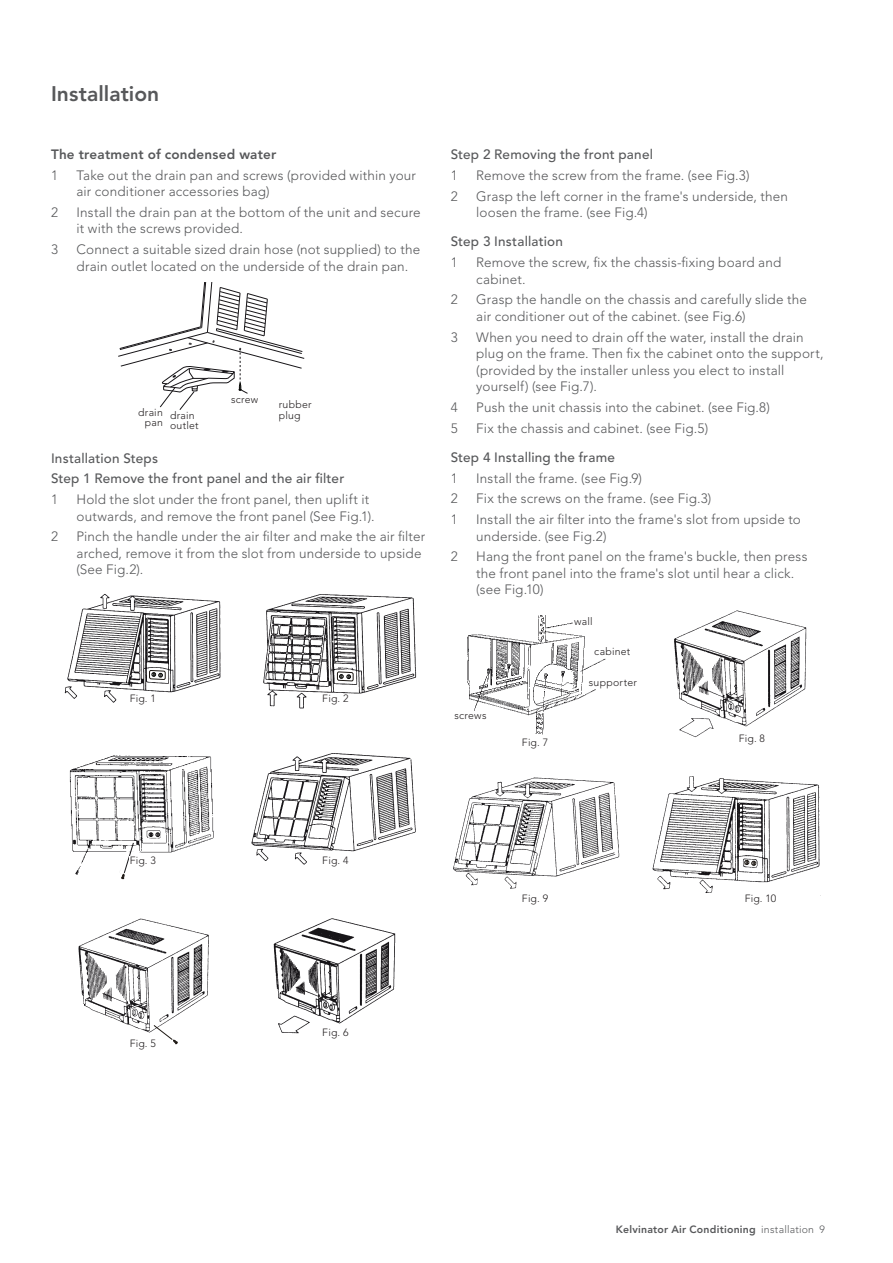
<style>
.page{position:relative;width:893px;height:1263px;background:#fff}
.page>*{position:absolute;margin:0;border:0;box-sizing:border-box;transform-origin:0 0}
.t1{font:800 21px "Avenir LT";color:#57585a}
.t2{font:300 13.5px/16.5px "Avenir LT";letter-spacing:.01em;color:#57585a}
.t3{font:500 13.5px/20.7px "Avenir LT";letter-spacing:.015em;color:#57585a}
.t4{font:800 13.5px "Avenir LT";letter-spacing:.015em;color:#57585a}
.t5{font:300 10.5px/10.5px "Avenir LT";letter-spacing:.02em;color:#231f20;text-align:right}
.t6{font:800 10.5px "Avenir LT";letter-spacing:.025em;color:#57585a}
.s1{font-weight:300}
</style>
<div class="page">
<img style="left:652px;top:776px;width:168px;height:117px">
<svg style="left:744px;top:859px;width:13px;height:11px"></svg>
<img style="left:467px;top:615px;width:139px;height:120px">
<img style="left:674px;top:610px;width:133px;height:128px">
<svg style="left:789px;top:725px;width:18px;height:13px"></svg>
<img style="left:453px;top:777px;width:167px;height:112px">
<div style="left:515px;top:851px;width:13px;height:11px;background:#fff"></div>
<svg style="left:118px;top:282px;width:187px;height:128px"></svg>
<svg style="left:64px;top:594px;width:353px;height:115px"></svg>
<img style="left:69px;top:755px;width:145px;height:120px">
<svg style="left:147px;top:831px;width:14px;height:7px"></svg>
<svg style="left:118px;top:832px;width:21px;height:47px"></svg>
<img style="left:273px;top:918px;width:123px;height:116px">
<img style="left:251px;top:753px;width:165px;height:112px">
<svg style="left:78px;top:918px;width:131px;height:127px"></svg>
<div style="left:130px;top:694px;width:108px;height:25px;background:#fff"></div>
<div style="left:739px;top:734px;width:50px;height:20px;background:#fff"></div>
<div style="left:130px;top:856px;width:108px;height:24px;background:#fff"></div>
<div style="left:130px;top:1039px;width:32px;height:18px;background:#fff"></div>
<div style="left:322px;top:694px;width:109px;height:25px;background:#fff"></div>
<div style="left:322px;top:856px;width:109px;height:24px;background:#fff"></div>
<div style="left:322px;top:1028px;width:109px;height:24px;background:#fff"></div>
<div style="left:574px;top:617px;width:47px;height:12px;background:#fff"></div>
<div style="left:594px;top:643px;width:47px;height:12px;background:#fff"></div>
<div style="left:589px;top:674px;width:51px;height:15px;background:#fff"></div>
<div style="left:454px;top:711px;width:51px;height:14px;background:#fff"></div>
<h1 class="t1" style="left:51px;top:81px;width:110px">Installation</h1>
<p class="t4" style="left:51px;top:146px;width:227px">The treatment of condensed water</p>
<p class="t2" style="left:51px;top:167px;width:9px">1</p>
<p class="t2" style="left:77px;top:167px;width:341px">Take out the drain pan and screws (provided within your air conditioner accessories bag)</p>
<p class="t2" style="left:51px;top:204px;width:9px">2</p>
<p class="t2" style="left:77px;top:204px;width:346px">Install the drain pan at the bottom of the unit and secure it with the screws provided.</p>
<p class="t2" style="left:51px;top:241px;width:9px">3</p>
<p class="t2" style="left:77px;top:241px;width:345px">Connect a suitable sized drain hose (not supplied) to the drain outlet located on the underside of the drain pan.</p>
<p class="t5" style="left:231px;top:394px;width:29px">screw</p>
<p class="t5" style="left:279px;top:399px;width:34px">rubber</p>
<p class="t5" style="left:138px;top:407px;width:26px">drain pan</p>
<p class="t5" style="left:170px;top:410px;width:26px">drain</p>
<p class="t5" style="left:279px;top:410px;width:23px">plug</p>
<p class="t5" style="left:170px;top:421px;width:30px">outlet</p>
<p class="t3" style="left:51px;top:448px;width:295px">Installation Steps<br>Step 1 Remove the front panel and the air filter</p>
<p class="t2" style="left:51px;top:491px;width:9px">1</p>
<p class="t2" style="left:77px;top:491px;width:299px">Hold the slot under the front panel, then uplift it outwards, and remove the front panel (See Fig.1).</p>
<p class="t2" style="left:51px;top:529px;width:9px">2</p>
<p class="t2" style="left:77px;top:529px;width:350px">Pinch the handle under the air filter and make the air filter arched, remove it from the slot from underside to upside (See Fig.2).</p>
<p class="t5" style="left:130px;top:693px;width:28px">Fig. 1</p>
<p class="t5" style="left:322px;top:693px;width:28px">Fig. 2</p>
<p class="t3" style="left:451px;top:144px;width:204px">Step 2 Removing the front panel</p>
<p class="t2" style="left:451px;top:167px;width:9px">1</p>
<p class="t2" style="left:476px;top:167px;width:275px">Remove the screw from the frame. (see Fig.3)</p>
<p class="t2" style="left:451px;top:188px;width:9px">2</p>
<p class="t2" style="left:476px;top:188px;width:313px">Grasp the left corner in the frame's underside, then loosen the frame. (see Fig.4)</p>
<p class="t3" style="left:451px;top:232px;width:114px">Step 3 Installation</p>
<p class="t2" style="left:451px;top:254px;width:9px">1</p>
<p class="t2" style="left:476px;top:254px;width:307px">Remove the screw, fix the chassis-fixing board and cabinet.</p>
<p class="t2" style="left:451px;top:292px;width:9px">2</p>
<p class="t2" style="left:476px;top:292px;width:332px">Grasp the handle on the chassis and carefully slide the air conditioner out of the cabinet. (see Fig.6)</p>
<p class="t2" style="left:451px;top:329px;width:9px">3</p>
<p class="t2" style="left:476px;top:329px;width:349px">When you need to drain off the water, install the drain plug on the frame. Then fix the cabinet onto the support, (provided by the installer unless you elect to install yourself) (see Fig.7).</p>
<p class="t2" style="left:451px;top:399px;width:9px">4</p>
<p class="t2" style="left:476px;top:399px;width:295px">Push the unit chassis into the cabinet. (see Fig.8)</p>
<p class="t2" style="left:451px;top:420px;width:9px">5</p>
<p class="t2" style="left:476px;top:420px;width:234px">Fix the chassis and cabinet. (see Fig.5)</p>
<p class="t3" style="left:451px;top:447px;width:166px">Step 4 Installing the frame</p>
<p class="t2" style="left:451px;top:470px;width:9px">1</p>
<p class="t2" style="left:476px;top:470px;width:167px">Install the frame. (see Fig.9)</p>
<p class="t2" style="left:451px;top:491px;width:9px">2</p>
<p class="t2" style="left:476px;top:491px;width:237px">Fix the screws on the frame. (see Fig.3)</p>
<p class="t2" style="left:451px;top:511px;width:9px">1</p>
<p class="t2" style="left:476px;top:511px;width:326px">Install the air filter into the frame's slot from upside to underside. (see Fig.2)</p>
<p class="t2" style="left:451px;top:549px;width:9px">2</p>
<p class="t2" style="left:476px;top:549px;width:333px">Hang the front panel on the frame's buckle, then press the front panel into the frame's slot until hear a click. (see Fig.10)</p>
<p class="t5" style="left:574px;top:616px;width:20px">wall</p>
<p class="t5" style="left:454px;top:710px;width:34px">screws</p>
<p class="t5" style="left:522px;top:737px;width:28px">Fig. 7</p>
<p class="t5" style="left:594px;top:647px;width:38px">cabinet</p>
<p class="t5" style="left:589px;top:677px;width:49px">supporter</p>
<p class="t5" style="left:739px;top:733px;width:28px">Fig. 8</p>
<p class="t5" style="left:130px;top:855px;width:28px">Fig. 3</p>
<p class="t5" style="left:322px;top:855px;width:28px">Fig. 4</p>
<p class="t5" style="left:522px;top:893px;width:28px">Fig. 9</p>
<p class="t5" style="left:745px;top:893px;width:33px">Fig. 10</p>
<p class="t5" style="left:130px;top:1038px;width:28px">Fig. 5</p>
<p class="t5" style="left:322px;top:1027px;width:28px">Fig. 6</p>
<p class="t6" style="left:616px;top:1223px;width:210px">Kelvinator Air Conditioning <span class="s1">installation 9</span></p>
</div>
